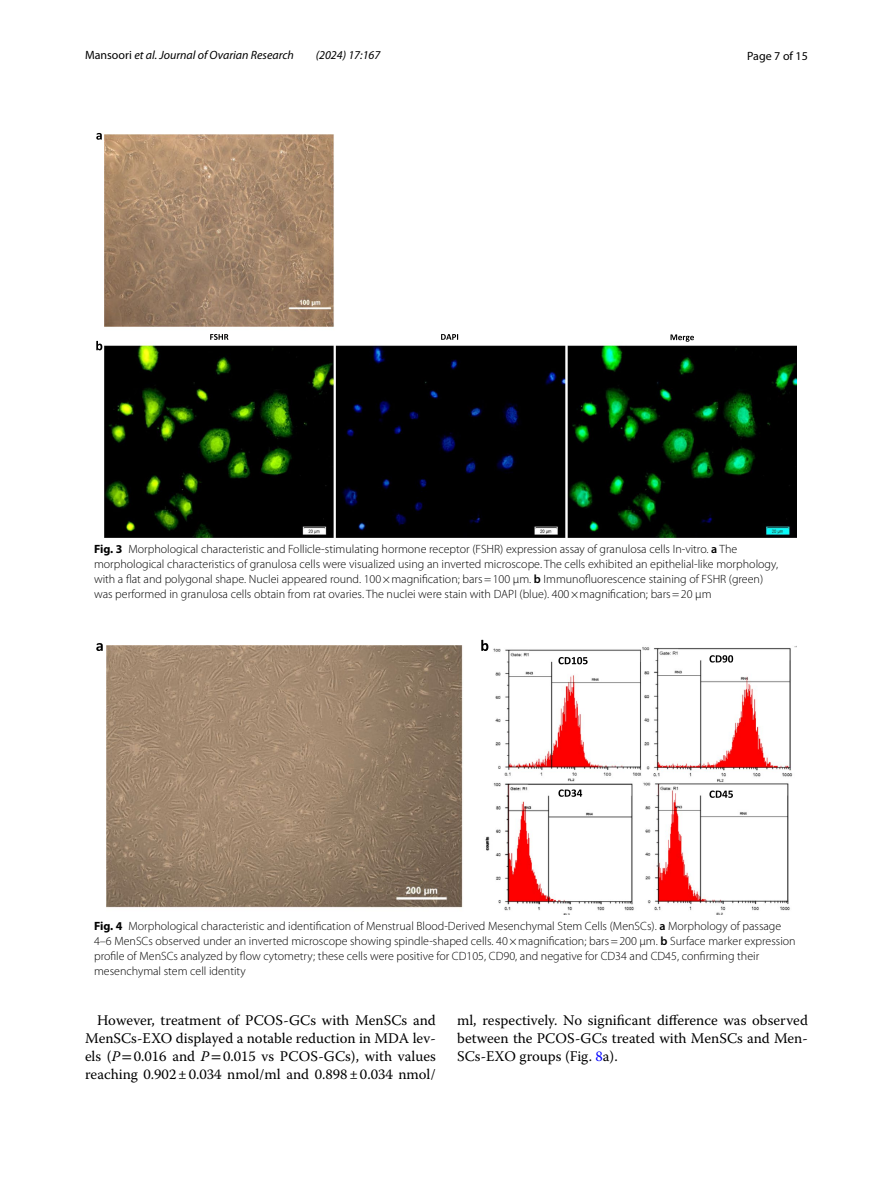
<style>
.page{position:relative;width:893px;height:1187px;background:#fff}
.page>*{position:absolute;margin:0;border:0;box-sizing:border-box;transform-origin:0 0}
.t1{font:14.7px/18px "Warnock Pro";color:#000;text-align:justify}
.t2{font:300 12px/15px "Myriad Pro";color:#000}
.t3{font:italic 12px "Myriad Pro";color:#000}
.t4{font:12px "Myriad Pro";color:#000}
.s1{font-style:normal}
.s2{font-weight:700}
.s3{font-weight:600}
.s4{font-style:italic}
.s5{font-family:"STIX"}
.s6{color:#00f}
</style>
<div class="page">
<img style="left:104px;top:135px;width:693px;height:402px">
<svg style="left:96px;top:133px;width:6px;height:7px"></svg>
<svg style="left:96px;top:341px;width:6px;height:9px"></svg>
<svg style="left:210px;top:334px;width:18px;height:6px"></svg>
<svg style="left:670px;top:334px;width:24px;height:8px"></svg>
<svg style="left:441px;top:334px;width:17px;height:6px"></svg>
<img style="left:107px;top:645px;width:690px;height:269px">
<svg style="left:558px;top:657px;width:30px;height:7px"></svg>
<svg style="left:709px;top:790px;width:24px;height:7px"></svg>
<svg style="left:558px;top:789px;width:24px;height:7px"></svg>
<svg style="left:709px;top:655px;width:24px;height:7px"></svg>
<svg style="left:96px;top:643px;width:7px;height:8px"></svg>
<svg style="left:481px;top:639px;width:7px;height:12px"></svg>
<p class="t3" style="left:85px;top:48px;width:210px"><span class="s1">Mansoori</span> et al. Journal of Ovarian Research</p>
<p class="t3" style="left:316px;top:48px;width:66px">(2024) 17:167</p>
<p class="t4" style="left:747px;top:48px;width:62px">Page 7 of 15</p>
<p class="t2" style="left:94px;top:541px;width:686px"><span class="s2">Fig. 3</span> Morphological characteristic and Follicle-stimulating hormone receptor (FSHR) expression assay of granulosa cells In-vitro. <span class="s3">a</span> The morphological characteristics of granulosa cells were visualized using an inverted microscope. The cells exhibited an epithelial-like morphology, with a flat and polygonal shape. Nuclei appeared round. 100×magnification; bars=100 μm. <span class="s3">b</span> Immunofluorescence staining of FSHR (green) was performed in granulosa cells obtain from rat ovaries. The nuclei were stain with DAPI (blue). 400×magnification; bars=20 μm</p>
<p class="t2" style="left:94px;top:918px;width:703px"><span class="s2">Fig. 4</span> Morphological characteristic and identification of Menstrual Blood-Derived Mesenchymal Stem Cells (MenSCs). <span class="s3">a</span> Morphology of passage 4–6 MenSCs observed under an inverted microscope showing spindle-shaped cells. 40×magnification; bars=200 μm. <span class="s3">b</span> Surface marker expression profile of MenSCs analyzed by flow cytometry; these cells were positive for CD105, CD90, and negative for CD34 and CD45, confirming their mesenchymal stem cell identity</p>
<p class="t1" style="left:85px;top:1010px;width:352px;text-indent:12px">However, treatment of PCOS-GCs with MenSCs and MenSCs-EXO displayed a notable reduction in MDA lev&shy;els (<span class="s4">P</span><span class="s5">=</span>0.016 and <span class="s4">P</span><span class="s5">=</span>0.015 vs PCOS-GCs), with values reaching 0.902±0.034 nmol/ml and 0.898±0.034 nmol/</p>
<p class="t1" style="left:457px;top:1010px;width:352px">ml, respectively. No significant difference was observed between the PCOS-GCs treated with MenSCs and Men-SCs-EXO groups (Fig. <span class="s6">8</span>a).</p>
</div>
